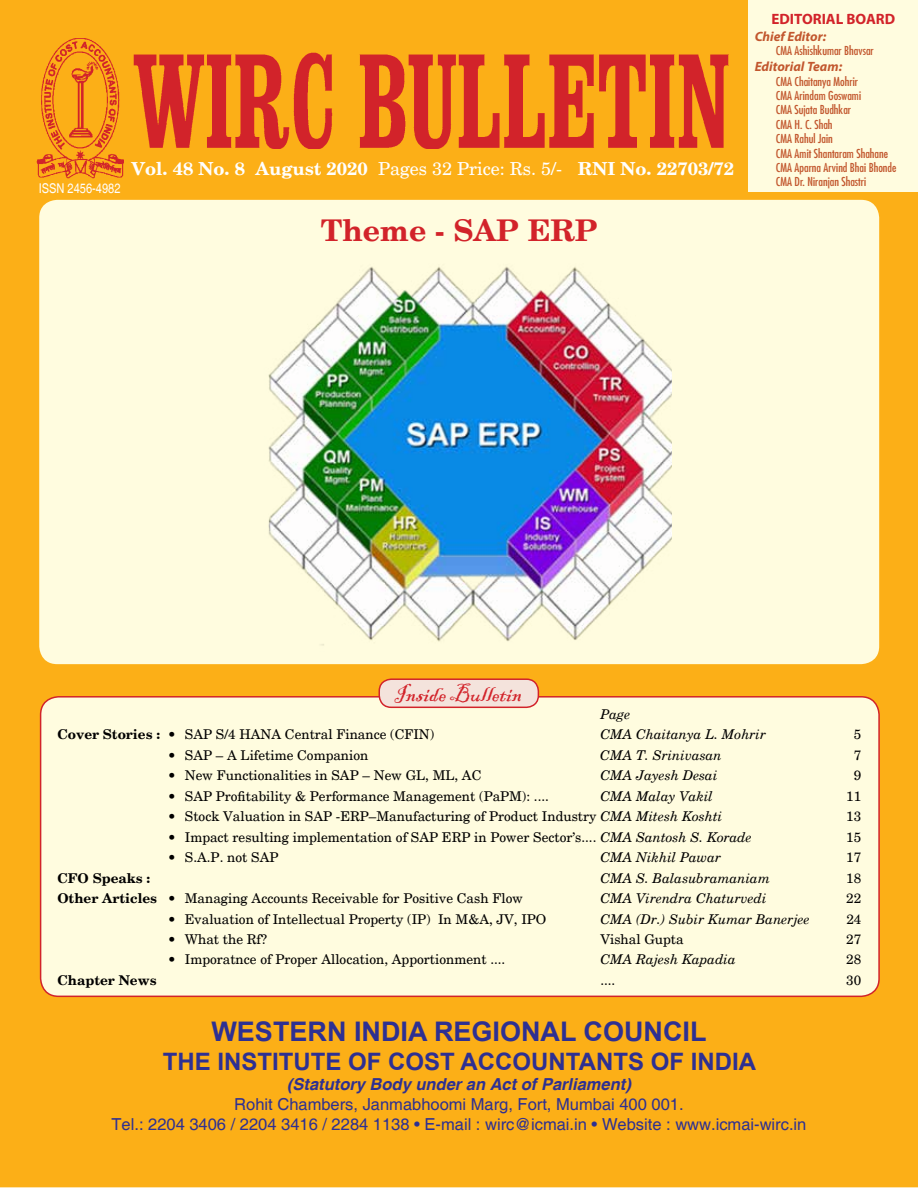
<style>
.page{position:relative;width:918px;height:1188px;background:#fff}
.page>*{position:absolute;margin:0;border:0;box-sizing:border-box;transform-origin:0 0}
.t1{font:700 30px "New Century Schlbk";color:#d2232a}
.t2{font:700 27px "Helvetica";color:#2e3092}
.t3{font:700 24px "Helvetica";color:#2e3092}
.t4{font:24px "Blackadder ITC";color:#d2232a}
.t5{font:700 18px "New Century Schlbk";color:#fff}
.t6{font:16.5px/19.8px "Helvetica";color:#2e3092;text-align:center}
.t7{font:italic 700 16.5px "Helvetica";color:#2e3092}
.t8{font:700 15px "Myriad Pro";color:#d2232a}
.t9{font:13.5px "New Century Schlbk";color:#000}
.t10{font:italic 13.5px "New Century Schlbk";color:#000}
.t11{font:italic 700 13.5px "Myriad Pro";color:#c2572e}
.t12{font:700 13.5px "New Century Schlbk";color:#000}
.t13{font:condensed 13.5px "Helvetica";color:#fff}
.t14{font:condensed 12px/14.4px "Futura";color:#c2572e}
.s1{font-weight:400}
.s2{font-weight:700}
.s3{font-style:italic}
</style>
<div class="page">
<div style="left:0;top:0;width:918px;height:1187px;background:#fcaf17"></div>
<div style="left:41px;top:697px;width:838px;height:299px;background:#fffcdf;border-radius:18px"></div>
<div style="left:40px;top:696px;width:840px;height:301px;border:2px solid #d2232a;border-radius:18px"></div>
<div style="left:749px;top:0;width:169px;height:191px;background:#fffcdf"></div>
<img style="left:36px;top:38px;width:87px;height:140px">
<img style="left:134px;top:53px;width:595px;height:95px">
<div style="left:39px;top:200px;width:840px;height:464px;background:#fffcdf;border-radius:18px"></div>
<div style="left:379px;top:679px;width:159px;height:28px;background:#f4e3dc;border-radius:12px"></div>
<div style="left:379px;top:678px;width:160px;height:30px;border:2px solid #d2232a;border-radius:12px"></div>
<img style="left:268px;top:266px;width:404px;height:380px">
<p class="t13" style="left:39px;top:180px;width:83px">ISSN 2456-4982</p>
<h3 class="t5" style="left:132px;top:158px;width:604px">Vol. 48 No. 8 August 2020 <span class="s1">Pages 32 Price: Rs. 5/-</span> RNI No. 22703/72</h3>
<h1 class="t1" style="left:321px;top:212px;width:278px">Theme - SAP ERP</h1>
<p class="t8" style="left:772px;top:10px;width:125px">EDITORIAL BOARD</p>
<p class="t11" style="left:755px;top:27px;width:73px">Chief Editor:</p>
<p class="t14" style="left:776px;top:43px;width:99px">CMA Ashishkumar Bhavsar</p>
<p class="t11" style="left:755px;top:58px;width:89px">Editorial Team:</p>
<p class="t14" style="left:776px;top:74px;width:122px">CMA Chaitanya Mohrir<br>CMA Arindam Goswami<br>CMA Sujata Budhkar<br>CMA H. C. Shah<br>CMA Rahul Jain<br>CMA Amit Shantaram Shahane<br>CMA Aparna Arvind Bhai Bhonde<br>CMA Dr. Niranjan Shastri</p>
<h3 class="t4" style="left:394px;top:680px;width:129px">Inside Bulletin</h3>
<p class="t10" style="left:600px;top:706px;width:31px">Page</p>
<p class="t9" style="left:57px;top:726px;width:379px"><span class="s2">Cover Stories :</span> • SAP S/4 HANA Central Finance (CFIN)</p>
<p class="t10" style="left:600px;top:727px;width:167px">CMA Chaitanya L. Mohrir</p>
<p class="t9" style="left:854px;top:726px;width:9px">5</p>
<p class="t9" style="left:168px;top:747px;width:202px">• SAP – A Lifetime Companion</p>
<p class="t10" style="left:600px;top:747px;width:123px">CMA T. Srinivasan</p>
<p class="t9" style="left:854px;top:747px;width:9px">7</p>
<p class="t9" style="left:168px;top:767px;width:315px">• New Functionalities in SAP – New GL, ML, AC</p>
<p class="t10" style="left:600px;top:767px;width:119px">CMA Jayesh Desai</p>
<p class="t9" style="left:854px;top:767px;width:9px">9</p>
<p class="t9" style="left:168px;top:788px;width:383px">• SAP Profitability &amp; Performance Management (PaPM): ....</p>
<p class="t10" style="left:600px;top:788px;width:114px">CMA Malay Vakil</p>
<p class="t9" style="left:846px;top:788px;width:17px">11</p>
<p class="t9" style="left:168px;top:808px;width:556px">• Stock Valuation in SAP -ERP–Manufacturing of Product Industry <span class="s3">CMA Mitesh Koshti</span></p>
<p class="t9" style="left:846px;top:808px;width:17px">13</p>
<p class="t9" style="left:168px;top:829px;width:585px">• Impact resulting implementation of SAP ERP in Power Sector’s.... <span class="s3">CMA Santosh S. Korade</span></p>
<p class="t9" style="left:846px;top:829px;width:17px">15</p>
<p class="t9" style="left:168px;top:849px;width:112px">• S.A.P. not SAP</p>
<p class="t10" style="left:600px;top:849px;width:122px">CMA Nikhil Pawar</p>
<p class="t9" style="left:846px;top:849px;width:17px">17</p>
<p class="t12" style="left:57px;top:869px;width:94px">CFO Speaks :</p>
<p class="t10" style="left:600px;top:870px;width:171px">CMA S. Balasubramaniam</p>
<p class="t9" style="left:846px;top:870px;width:17px">18</p>
<p class="t9" style="left:57px;top:890px;width:467px"><span class="s2">Other Articles</span> • Managing Accounts Receivable for Positive Cash Flow</p>
<p class="t10" style="left:600px;top:890px;width:168px">CMA Virendra Chaturvedi</p>
<p class="t9" style="left:846px;top:890px;width:17px">22</p>
<p class="t9" style="left:168px;top:911px;width:380px">• Evaluation of Intellectual Property (IP) In M&amp;A, JV, IPO</p>
<p class="t10" style="left:600px;top:911px;width:211px">CMA (Dr.) Subir Kumar Banerjee</p>
<p class="t9" style="left:846px;top:911px;width:17px">24</p>
<p class="t9" style="left:168px;top:931px;width:101px">• What the Rf?</p>
<p class="t9" style="left:600px;top:931px;width:85px">Vishal Gupta</p>
<p class="t9" style="left:846px;top:931px;width:17px">27</p>
<p class="t9" style="left:168px;top:951px;width:339px">• Imporatnce of Proper Allocation, Apportionment ....</p>
<p class="t10" style="left:600px;top:952px;width:137px">CMA Rajesh Kapadia</p>
<p class="t9" style="left:846px;top:951px;width:17px">28</p>
<p class="t12" style="left:57px;top:972px;width:101px">Chapter News</p>
<p class="t9" style="left:600px;top:972px;width:17px">....</p>
<p class="t9" style="left:846px;top:972px;width:17px">30</p>
<h2 class="t2" style="left:211px;top:1014px;width:497px">WESTERN INDIA REGIONAL COUNCIL</h2>
<h3 class="t3" style="left:163px;top:1046px;width:595px">THE INSTITUTE OF COST ACCOUNTANTS OF INDIA</h3>
<p class="t7" style="left:287px;top:1074px;width:345px">(Statutory Body under an Act of Parliament)</p>
<p class="t6" style="left:111px;top:1095px;width:696px">Rohit Chambers, Janmabhoomi Marg, Fort, Mumbai 400 001.<br>Tel.: 2204 3406 / 2204 3416 / 2284 1138 • E-mail : wirc@icmai.in • Website : www.icmai-wirc.in</p>
</div>
